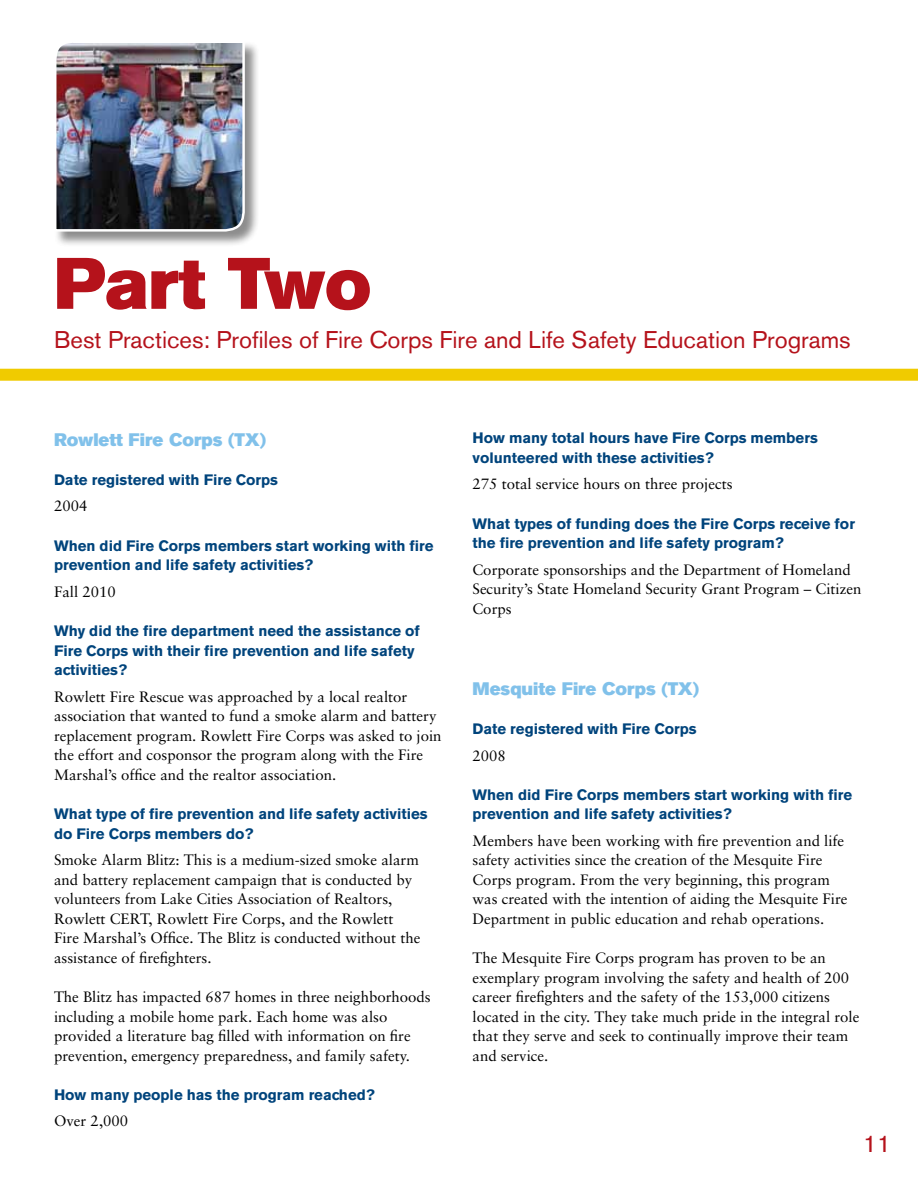
<style>
.page{position:relative;width:918px;height:1188px;background:#fff}
.page>*{position:absolute;margin:0;border:0;box-sizing:border-box;transform-origin:0 0}
.t1{font:72px "Akzidenz Grotesk BE Super";color:#b5121b}
.t2{font:24px "Akzidenz Grotesk BE";color:#b5121b}
.t3{font:18px "Akzidenz Grotesk BE Super";color:#81c1ea}
.t4{font:15px/19.5px "Sabon";color:#000}
.t5{font:700 15px/19.5px "Akzidenz Grotesk BE";color:#00447c}
</style>
<div class="page">
<div style="left:0;top:369px;width:918px;height:12px;background:#f0cb00"></div>
<div style="left:54px;top:41px;width:206px;height:206px;background:#000;opacity:.45"></div>
<img style="left:54px;top:41px;width:193px;height:192px">
<h1 class="t1" style="left:54px;top:242px;width:319px">Part Two</h1>
<h2 class="t2" style="left:54px;top:325px;width:798px">Best Practices: Profiles of Fire Corps Fire and Life Safety Education Programs</h2>
<p class="t3" style="left:54px;top:429px;width:214px">Rowlett Fire Corps (TX)</p>
<p class="t5" style="left:54px;top:470px;width:226px">Date registered with Fire Corps</p>
<p class="t4" style="left:54px;top:496px;width:35px">2004</p>
<p class="t5" style="left:54px;top:536px;width:381px">When did Fire Corps members start working with fire prevention and life safety activities?</p>
<p class="t4" style="left:54px;top:582px;width:63px">Fall 2010</p>
<p class="t5" style="left:54px;top:621px;width:367px">Why did the fire department need the assistance of<br>Fire Corps with their fire prevention and life safety activities?</p>
<p class="t4" style="left:54px;top:687px;width:389px">Rowlett Fire Rescue was approached by a local realtor association that wanted to fund a smoke alarm and battery replacement program. Rowlett Fire Corps was asked to join the effort and cosponsor the program along with the Fire Marshal’s office and the realtor association.</p>
<p class="t5" style="left:54px;top:804px;width:375px">What type of fire prevention and life safety activities do Fire Corps members do?</p>
<p class="t4" style="left:54px;top:850px;width:368px">Smoke Alarm Blitz: This is a medium-sized smoke alarm and battery replacement campaign that is conducted by volunteers from Lake Cities Association of Realtors, Rowlett CERT, Rowlett Fire Corps, and the Rowlett Fire Marshal’s Office. The Blitz is conducted without the assistance of firefighters.</p>
<p class="t4" style="left:54px;top:987px;width:378px">The Blitz has impacted 687 homes in three neighborhoods including a mobile home park. Each home was also provided a literature bag filled with information on fire prevention, emergency preparedness, and family safety.</p>
<p class="t5" style="left:54px;top:1085px;width:322px">How many people has the program reached?</p>
<p class="t4" style="left:54px;top:1111px;width:76px">Over 2,000</p>
<p class="t5" style="left:472px;top:428px;width:347px">How many total hours have Fire Corps members volunteered with these activities?</p>
<p class="t4" style="left:472px;top:474px;width:262px">275 total service hours on three projects</p>
<p class="t5" style="left:472px;top:514px;width:384px">What types of funding does the Fire Corps receive for the fire prevention and life safety program?</p>
<p class="t4" style="left:472px;top:559px;width:390px">Corporate sponsorships and the Department of Homeland<br>Security’s State Homeland Security Grant Program – Citizen<br>Corps</p>
<p class="t3" style="left:472px;top:678px;width:228px">Mesquite Fire Corps (TX)</p>
<p class="t5" style="left:472px;top:719px;width:226px">Date registered with Fire Corps</p>
<p class="t4" style="left:472px;top:745px;width:35px">2008</p>
<p class="t5" style="left:472px;top:785px;width:381px">When did Fire Corps members start working with fire prevention and life safety activities?</p>
<p class="t4" style="left:472px;top:831px;width:377px">Members have been working with fire prevention and life safety activities since the creation of the Mesquite Fire Corps program. From the very beginning, this program was created with the intention of aiding the Mesquite Fire Department in public education and rehab operations.</p>
<p class="t4" style="left:472px;top:948px;width:388px">The Mesquite Fire Corps program has proven to be an exemplary program involving the safety and health of 200 career firefighters and the safety of the 153,000 citizens located in the city. They take much pride in the integral role that they serve and seek to continually improve their team and service.</p>
<h2 class="t2" style="left:863px;top:1129px;width:29px">11</h2>
</div>
